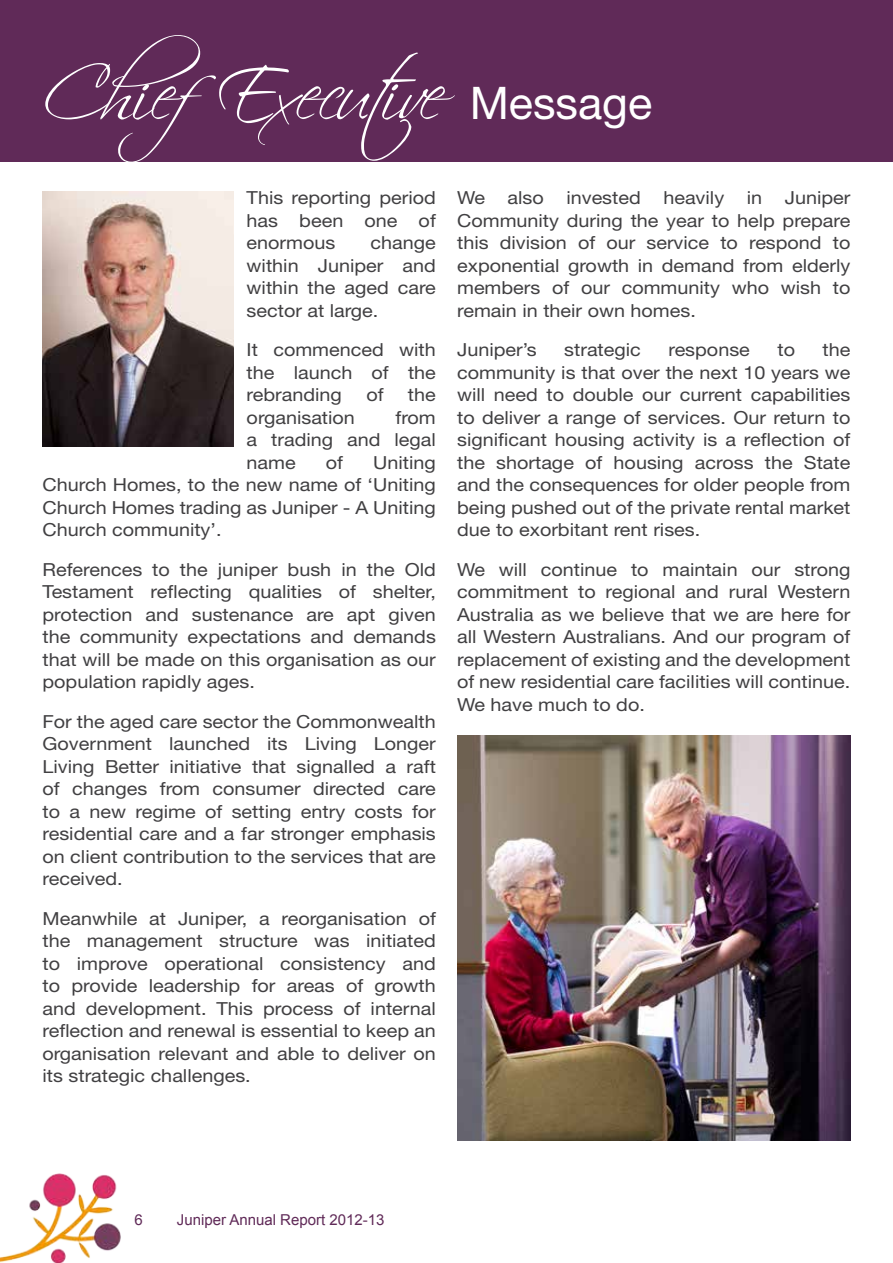
<style>
.page{position:relative;width:893px;height:1263px;background:#fff}
.page>*{position:absolute;margin:0;border:0;box-sizing:border-box;transform-origin:0 0}
.t1{font:75px "Scriptina";letter-spacing:-.04em;color:#fff}
.t2{font:18px/22.5px "Helvetica Neue LT Std";color:#414042;text-align:justify;scale:1.1 1}
.t3{font:15px "Arial";color:#602a58}
.s1{font-family:"Helvetica Neue LT Std";font-size:45px}
</style>
<div class="page">
<div style="left:0;top:0;width:893px;height:162px;background:#602a58"></div>
<img style="left:0;top:1173px;width:121px;height:90px">
<img style="left:43px;top:191px;width:191px;height:255px">
<img style="left:457px;top:735px;width:393px;height:405px">
<h1 class="t1" style="left:43px;top:49px;width:611px">ChiefExecutive <span class="s1">Message</span></h1>
<p class="t2" style="left:247px;top:186px;width:174px">This reporting period has been one of enormous</p>
<p class="t2" style="left:247px;top:231px;width:174px;text-indent:124px">change within Juniper and within the aged care sector at large.</p>
<p class="t2" style="left:247px;top:338px;width:174px">It commenced with the launch of the rebranding</p>
<p class="t2" style="left:366px;top:383px;width:17px">of</p>
<p class="t2" style="left:408px;top:383px;width:27px">the</p>
<p class="t2" style="left:247px;top:406px;width:174px;text-indent:149px">from a trading and legal name</p>
<p class="t2" style="left:247px;top:406px;width:100px">organisation</p>
<p class="t2" style="left:326px;top:451px;width:17px">of</p>
<p class="t2" style="left:43px;top:451px;width:359px;text-indent:331px">Uniting Church Homes, to the new name of ‘Uniting Church Homes trading as Juniper - A Uniting Church community’.</p>
<p class="t2" style="left:43px;top:558px;width:359px">References to the juniper bush in the Old Testament reflecting qualities of shelter, protection and sustenance are apt given the community expectations and demands that will be made on this organisation as our population rapidly ages.</p>
<p class="t2" style="left:43px;top:710px;width:359px">For the aged care sector the Commonwealth Government launched its Living Longer Living Better initiative that signalled a raft of changes from consumer directed care to a new regime of setting entry costs for residential care and a far stronger emphasis on client contribution to the services that are received.</p>
<p class="t2" style="left:43px;top:907px;width:359px">Meanwhile at Juniper, a reorganisation of the management structure was initiated to improve operational consistency and to provide leadership for areas of growth and development. This process of internal reflection and renewal is essential to keep an organisation relevant and able to deliver on its strategic challenges.</p>
<p class="t2" style="left:457px;top:186px;width:359px;text-indent:328px">Juniper Community during the year to help prepare this division of our service to respond to exponential growth in demand from elderly members of our community who wish to remain in their own homes.</p>
<p class="t2" style="left:457px;top:338px;width:74px">Juniper’s</p>
<p class="t2" style="left:564px;top:338px;width:71px">strategic</p>
<p class="t2" style="left:668px;top:338px;width:76px">response</p>
<p class="t2" style="left:777px;top:338px;width:18px">to</p>
<p class="t2" style="left:457px;top:186px;width:27px">We</p>
<p class="t2" style="left:507px;top:186px;width:34px">also</p>
<p class="t2" style="left:566px;top:186px;width:69px">invested</p>
<p class="t2" style="left:663px;top:186px;width:57px">heavily</p>
<p class="t2" style="left:747px;top:186px;width:16px">in</p>
<p class="t2" style="left:457px;top:338px;width:359px;text-indent:365px">the community is that over the next 10 years we will need to double our current capabilities to deliver a range of services. Our return to significant housing activity is a reflection of the shortage of housing across the State and the consequences for older people from being pushed out of the private rental market due to exorbitant rent rises.</p>
<p class="t2" style="left:457px;top:558px;width:359px">We will continue to maintain our strong commitment to regional and rural Western Australia as we believe that we are here for all Western Australians. And our program of replacement of existing and the development of new residential care facilities will continue.<br>We have much to do.</p>
<p class="t3" style="left:134px;top:1210px;width:10px">6</p>
<p class="t3" style="left:177px;top:1210px;width:209px">Juniper Annual Report 2012-13</p>
</div>
